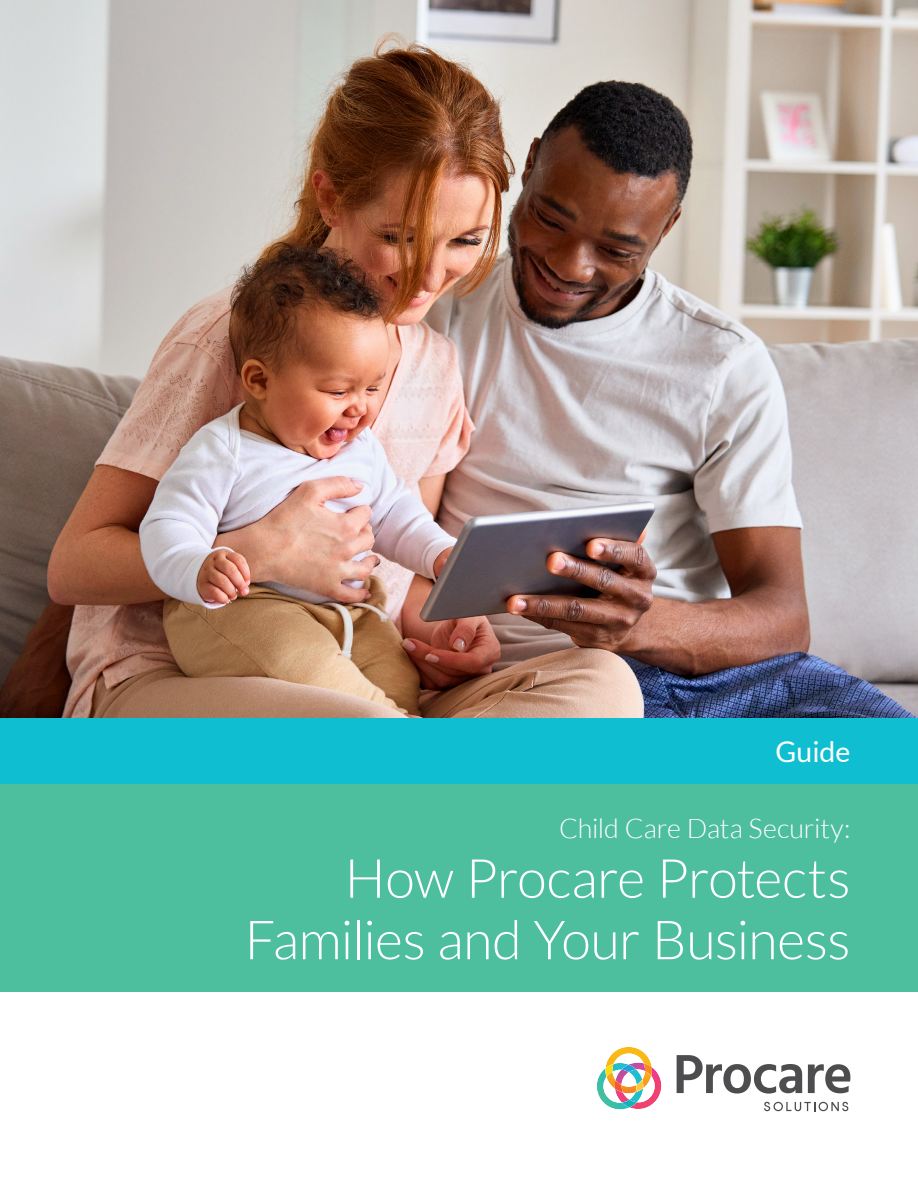
<style>
.page{position:relative;width:918px;height:1188px;background:#fff}
.page>*{position:absolute;margin:0;border:0;box-sizing:border-box;transform-origin:0 0}
.t1{font:300 54px/61.5px "Lato";letter-spacing:-.01em;color:#fff;text-align:right}
.t2{font:28.5px "Lato";color:#fff}
.t3{font:300 27px "Lato";letter-spacing:-.005em;color:#fff}
</style>
<div class="page">
<img style="left:0;top:0;width:918px;height:718px">
<svg style="left:597px;top:1047px;width:65px;height:62px"></svg>
<svg style="left:764px;top:1102px;width:84px;height:9px"></svg>
<svg style="left:677px;top:1055px;width:125px;height:39px"></svg>
<svg style="left:808px;top:1064px;width:42px;height:29px"></svg>
<div style="left:0;top:783px;width:918px;height:209px;background:#4dbf9e"></div>
<div style="left:0;top:718px;width:918px;height:65px;background:#0fbfd1"></div>
<p class="t2" style="left:776px;top:740px;width:76px">Guide</p>
<p class="t3" style="left:559px;top:818px;width:293px">Child Care Data Security:</p>
<p class="t1" style="left:245px;top:852px;width:607px">How Procare Protects<br>Families and Your Business</p>
</div>
